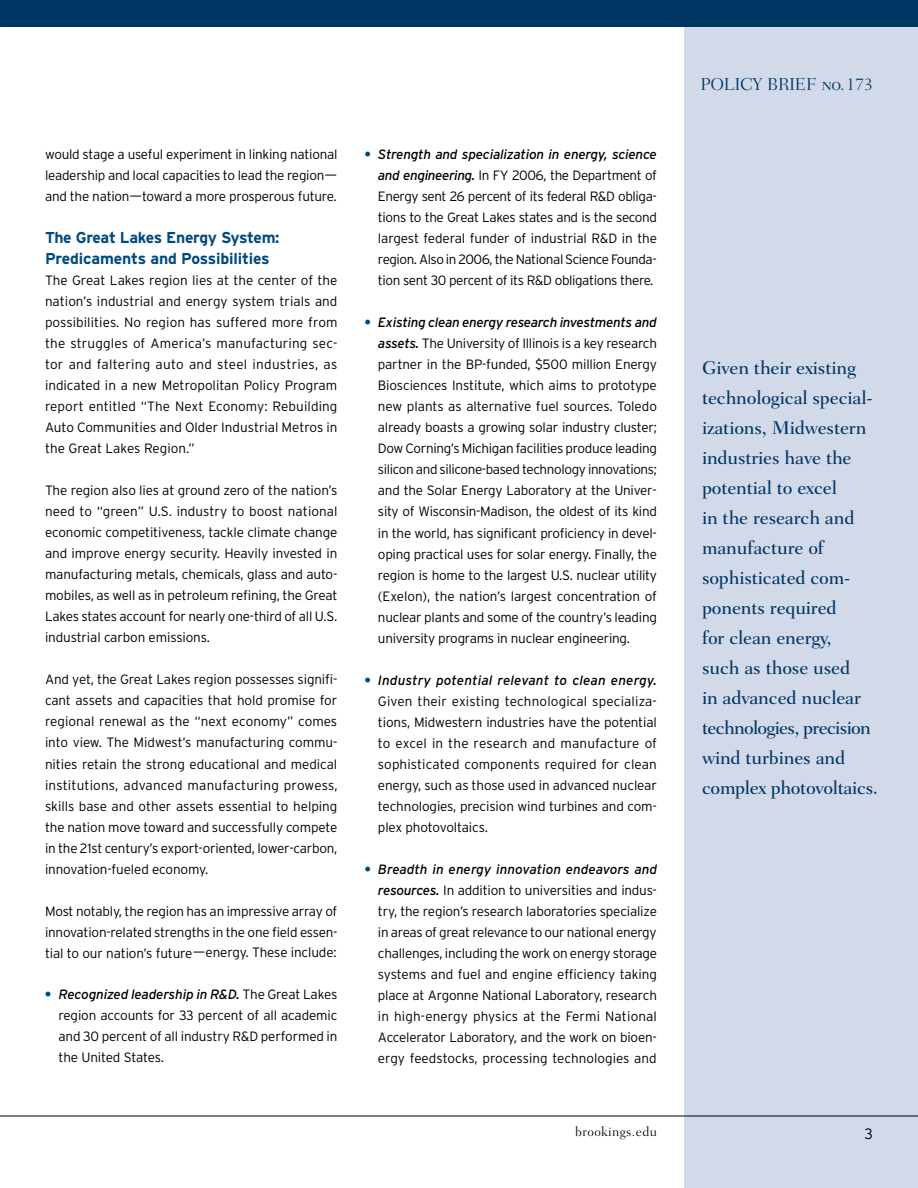
<style>
.page{position:relative;width:918px;height:1188px;background:#fff}
.page>*{position:absolute;margin:0;border:0;box-sizing:border-box;transform-origin:0 0}
.t1{font:500 18.75px/30px "Fairfield LT Std";letter-spacing:-.01em;color:#003664}
.t2{font:300 17.7px "Fairfield LT Std";letter-spacing:-.02em;color:#003664}
.t3{font:700 15.75px/21px "Interstate";letter-spacing:-.02em;color:#00497f}
.t4{font:300 15px "Interstate";color:#000}
.t5{font:300 13.5px/21px "Interstate";letter-spacing:-.015em;color:#000;text-align:justify}
.t6{font:300 13.5px "Fairfield LT Std";letter-spacing:.03em;color:#000}
.s1{font-weight:700;color:#00497f}
.s2{font-weight:400;font-style:italic}
</style>
<div class="page">
<div style="left:684px;top:0;width:234px;height:1188px;background:#d2d9e9"></div>
<div style="left:0;top:0;width:918px;height:27px;background:#003664"></div>
<hr style="left:0;top:1116px;width:918px;height:1px;background:#000">
<p class="t5" style="left:45px;top:144px;width:294px">would stage a useful experiment in linking national leadership and local capacities to lead the region— and the nation—toward a more prosperous future.</p>
<p class="t3" style="left:45px;top:227px;width:236px">The Great Lakes Energy System:<br>Predicaments and Possibilities</p>
<p class="t5" style="left:45px;top:270px;width:294px">The Great Lakes region lies at the center of the nation’s industrial and energy system trials and possibilities. No region has suffered more from the struggles of America’s manufacturing sec&shy;tor and faltering auto and steel industries, as indicated in a new Metropolitan Policy Program report entitled “The Next Economy: Rebuilding Auto Communities and Older Industrial Metros in the Great Lakes Region.”</p>
<p class="t5" style="left:45px;top:480px;width:294px">The region also lies at ground zero of the nation’s need to “green” U.S. industry to boost national economic competitiveness, tackle climate change and improve energy security. Heavily invested in manufacturing metals, chemicals, glass and auto&shy;mobiles, as well as in petroleum refining, the Great Lakes states account for nearly one-third of all U.S. industrial carbon emissions.</p>
<p class="t5" style="left:45px;top:669px;width:294px">And yet, the Great Lakes region possesses signifi&shy;cant assets and capacities that hold promise for regional renewal as the “next economy” comes into view. The Midwest’s manufacturing commu&shy;nities retain the strong educational and medical institutions, advanced manufacturing prowess, skills base and other assets essential to helping the nation move toward and successfully compete in the 21st century’s export-oriented, lower-carbon, innovation-fueled economy.</p>
<p class="t5" style="left:45px;top:900px;width:294px">Most notably, the region has an impressive array of innovation-related strengths in the one field essen&shy;tial to our nation’s future—energy. These include:</p>
<p class="t5" style="left:58px;top:984px;width:281px;text-indent:-13px"><span class="s1">•</span> <span class="s2">Recognized leadership in R&amp;D.</span> The Great Lakes region accounts for 33 percent of all academic and 30 percent of all industry R&amp;D performed in the United States.</p>
<p class="t5" style="left:378px;top:144px;width:281px;text-indent:-14px"><span class="s1">•</span> <span class="s2">Strength and specialization in energy, science and engineering.</span> In FY 2006, the Department of Energy sent 26 percent of its federal R&amp;D obliga&shy;tions to the Great Lakes states and is the second largest federal funder of industrial R&amp;D in the region. Also in 2006, the National Science Founda&shy;tion sent 30 percent of its R&amp;D obligations there.</p>
<p class="t5" style="left:378px;top:312px;width:281px;text-indent:-13px"><span class="s1">•</span> <span class="s2">Existing clean energy research investments and assets.</span> The University of Illinois is a key research partner in the BP-funded, $500 million Energy Biosciences Institute, which aims to prototype new plants as alternative fuel sources. Toledo already boasts a growing solar industry cluster; Dow Corning’s Michigan facilities produce leading silicon and silicone-based technology innovations; and the Solar Energy Laboratory at the Univer&shy;sity of Wisconsin-Madison, the oldest of its kind in the world, has significant proficiency in devel&shy;oping practical uses for solar energy. Finally, the region is home to the largest U.S. nuclear utility (Exelon), the nation’s largest concentration of nuclear plants and some of the country’s leading university programs in nuclear engineering.</p>
<p class="t5" style="left:378px;top:669px;width:281px;text-indent:-14px"><span class="s1">•</span> <span class="s2">Industry potential relevant to clean energy.<br></span>Given their existing technological specializa&shy;tions, Midwestern industries have the potential to excel in the research and manufacture of sophisticated components required for clean energy, such as those used in advanced nuclear technologies, precision wind turbines and com&shy;plex photovoltaics.</p>
<p class="t5" style="left:378px;top:858px;width:281px;text-indent:-14px"><span class="s1">•</span> <span class="s2">Breadth in energy innovation endeavors and resources.</span> In addition to universities and indus&shy;try, the region’s research laboratories specialize in areas of great relevance to our national energy challenges, including the work on energy storage systems and fuel and engine efficiency taking place at Argonne National Laboratory, research in high-energy physics at the Fermi National Accelerator Laboratory, and the work on bioen&shy;ergy feedstocks, processing technologies and</p>
<p class="t6" style="left:575px;top:1124px;width:83px">brookings.edu</p>
<h2 class="t2" style="left:700px;top:74px;width:22px">Policy</h2>
<h2 class="t2" style="left:767px;top:74px;width:21px">Brief</h2>
<h2 class="t2" style="left:821px;top:74px;width:53px">no.173</h2>
<p class="t1" style="left:702px;top:353px;width:178px">Given their existing technological special&shy;izations, Midwestern industries have the potential to excel<br>in the research and manufacture of sophisticated com&shy;ponents required<br>for clean energy,<br>such as those used<br>in advanced nuclear technologies, precision wind turbines and complex photovoltaics.</p>
<p class="t4" style="left:865px;top:1125px;width:10px">3</p>
</div>
